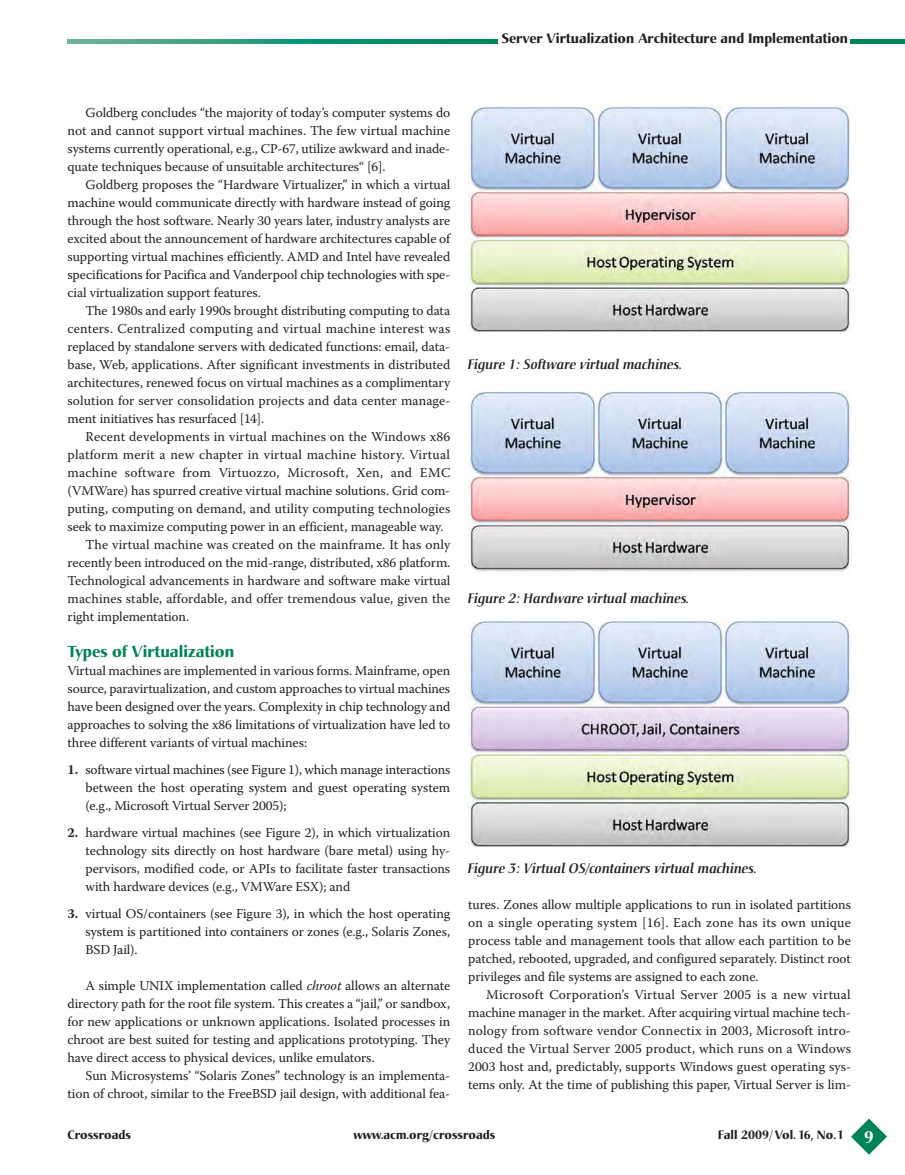
<style>
.page{position:relative;width:905px;height:1175px;background:#fff}
.page>*{position:absolute;margin:0;border:0;box-sizing:border-box;transform-origin:0 0}
.t1{font:700 15.75px "Christiana";color:#008356}
.t2{font:13.5px/18px "Warnock Pro";letter-spacing:-.005em;color:#231f20;text-align:justify}
.t3{font:italic 500 13.5px "Christiana";color:#231f20}
.t4{font:13.5px "Warnock Pro";letter-spacing:.02em;color:#231f20}
.t5{font:13.5px "Warnock Pro";letter-spacing:.015em;color:#231f20}
.t6{font:700 13.5px "Christiana";color:#231f20}
.t7{font:700 12px "Christiana";color:#231f20}
.s1{font-weight:700}
.s2{font-style:italic}
.s3{font-size:16.5px;color:#fff}
</style>
<div class="page">
<div style="left:850px;top:39px;width:54px;height:5px;background:#008356"></div>
<svg style="left:68px;top:39px;width:429px;height:5px;background:#249876"></svg>
<svg style="left:851px;top:1118px;width:36px;height:36px"></svg>
<img style="left:468px;top:106px;width:382px;height:226px">
<img style="left:468px;top:390px;width:383px;height:182px">
<img style="left:468px;top:621px;width:382px;height:225px">
<p class="t6" style="left:501px;top:33px;width:348px">Server Virtualization Architecture and Implementation</p>
<p class="t2" style="left:68px;top:105px;width:384px;text-indent:18px">Goldberg concludes “the majority of today’s computer systems do not and cannot support virtual machines. The few virtual machine systems currently operational, e.g., CP-67, utilize awkward and inade&shy;quate techniques because of unsuitable architectures“ [6].</p>
<p class="t2" style="left:68px;top:177px;width:384px;text-indent:18px">Goldberg proposes the “Hardware Virtualizer,” in which a virtual machine would communicate directly with hardware instead of going through the host software. Nearly 30 years later, industry analysts are excited about the announcement of hardware architectures capable of supporting virtual machines efficiently. AMD and Intel have revealed specifications for Pacifica and Vanderpool chip technologies with spe&shy;cial virtualization support features.</p>
<p class="t2" style="left:68px;top:303px;width:384px;text-indent:18px">The 1980s and early 1990s brought distributing computing to data centers. Centralized computing and virtual machine interest was replaced by standalone servers with dedicated functions: email, data&shy;base, Web, applications. After significant investments in distributed architectures, renewed focus on virtual machines as a complimentary solution for server consolidation projects and data center manage&shy;ment initiatives has resurfaced [14].</p>
<p class="t5" style="left:86px;top:431px;width:366px">Recent developments in virtual machines on the Windows x86</p>
<p class="t4" style="left:68px;top:449px;width:384px">platform merit a new chapter in virtual machine history. Virtual</p>
<p class="t4" style="left:68px;top:467px;width:384px">machine software from Virtuozzo, Microsoft, Xen, and EMC</p>
<p class="t2" style="left:68px;top:483px;width:384px">(VMWare) has spurred creative virtual machine solutions. Grid com-</p>
<p class="t2" style="left:68px;top:501px;width:384px">puting, computing on demand, and utility computing technologies</p>
<p class="t2" style="left:68px;top:519px;width:377px">seek to maximize computing power in an efficient, manageable way.</p>
<p class="t2" style="left:86px;top:537px;width:366px">The virtual machine was created on the mainframe. It has only</p>
<p class="t2" style="left:68px;top:555px;width:384px">recently been introduced on the mid-range, distributed, x86 platform.</p>
<p class="t2" style="left:68px;top:573px;width:384px">Technological advancements in hardware and software make virtual</p>
<p class="t2" style="left:68px;top:591px;width:384px">machines stable, affordable, and offer tremendous value, given the</p>
<p class="t2" style="left:68px;top:609px;width:123px">right implementation.</p>
<p class="t1" style="left:68px;top:645px;width:168px">Types of Virtualization</p>
<p class="t2" style="left:68px;top:663px;width:384px">Virtual machines are implemented in various forms. Mainframe, open source, paravirtualization, and custom approaches to virtual machines have been designed over the years. Complexity in chip technology and approaches to solving the x86 limitations of virtualization have led to three different variants of virtual machines:</p>
<p class="t2" style="left:85px;top:762px;width:366px;text-indent:-18px"><span class="s1">1.</span> software virtual machines (see Figure 1), which manage interactions between the host operating system and guest operating system (e.g., Microsoft Virtual Server 2005);</p>
<p class="t2" style="left:85px;top:825px;width:366px;text-indent:-18px"><span class="s1">2.</span> hardware virtual machines (see Figure 2), in which virtualization technology sits directly on host hardware (bare metal) using hy&shy;pervisors, modified code, or APIs to facilitate faster transactions with hardware devices (e.g., VMWare ESX); and</p>
<p class="t2" style="left:85px;top:906px;width:366px;text-indent:-18px"><span class="s1">3.</span> virtual OS/containers (see Figure 3), in which the host operating system is partitioned into containers or zones (e.g., Solaris Zones, BSD Jail).</p>
<p class="t2" style="left:67px;top:978px;width:384px;text-indent:18px">A simple UNIX implementation called <span class="s2">chroot</span> allows an alternate directory path for the root file system. This creates a “jail,” or sandbox, for new applications or unknown applications. Isolated processes in chroot are best suited for testing and applications prototyping. They have direct access to physical devices, unlike emulators.</p>
<p class="t2" style="left:67px;top:1068px;width:384px;text-align:right">Sun Microsystems’ “Solaris Zones” technology is an implementa&shy;tion of chroot, similar to the FreeBSD jail design, with additional fea-</p>
<p class="t3" style="left:468px;top:359px;width:216px">Figure 1: Software virtual machines.</p>
<p class="t3" style="left:468px;top:593px;width:223px">Figure 2: Hardware virtual machines.</p>
<p class="t3" style="left:468px;top:863px;width:290px">Figure 3: Virtual OS/containers virtual machines.</p>
<p class="t2" style="left:468px;top:897px;width:384px">tures. Zones allow multiple applications to run in isolated partitions on a single operating system [16]. Each zone has its own unique process table and management tools that allow each partition to be patched, rebooted, upgraded, and configured separately. Distinct root privileges and file systems are assigned to each zone.</p>
<p class="t2" style="left:468px;top:987px;width:384px;text-indent:18px">Microsoft Corporation’s Virtual Server 2005 is a new virtual machine manager in the market. After acquiring virtual machine tech&shy;nology from software vendor Connectix in 2003, Microsoft intro&shy;duced the Virtual Server 2005 product, which runs on a Windows 2003 host and, predictably, supports Windows guest operating sys&shy;tems only. At the time of publishing this paper, Virtual Server is lim-</p>
<p class="t7" style="left:68px;top:1129px;width:65px">Crossroads</p>
<p class="t7" style="left:353px;top:1129px;width:143px">www.acm.org/crossroads</p>
<p class="t7" style="left:717px;top:1129px;width:157px">Fall 2009/ Vol. 16, No.1 <span class="s3">9</span></p>
</div>
